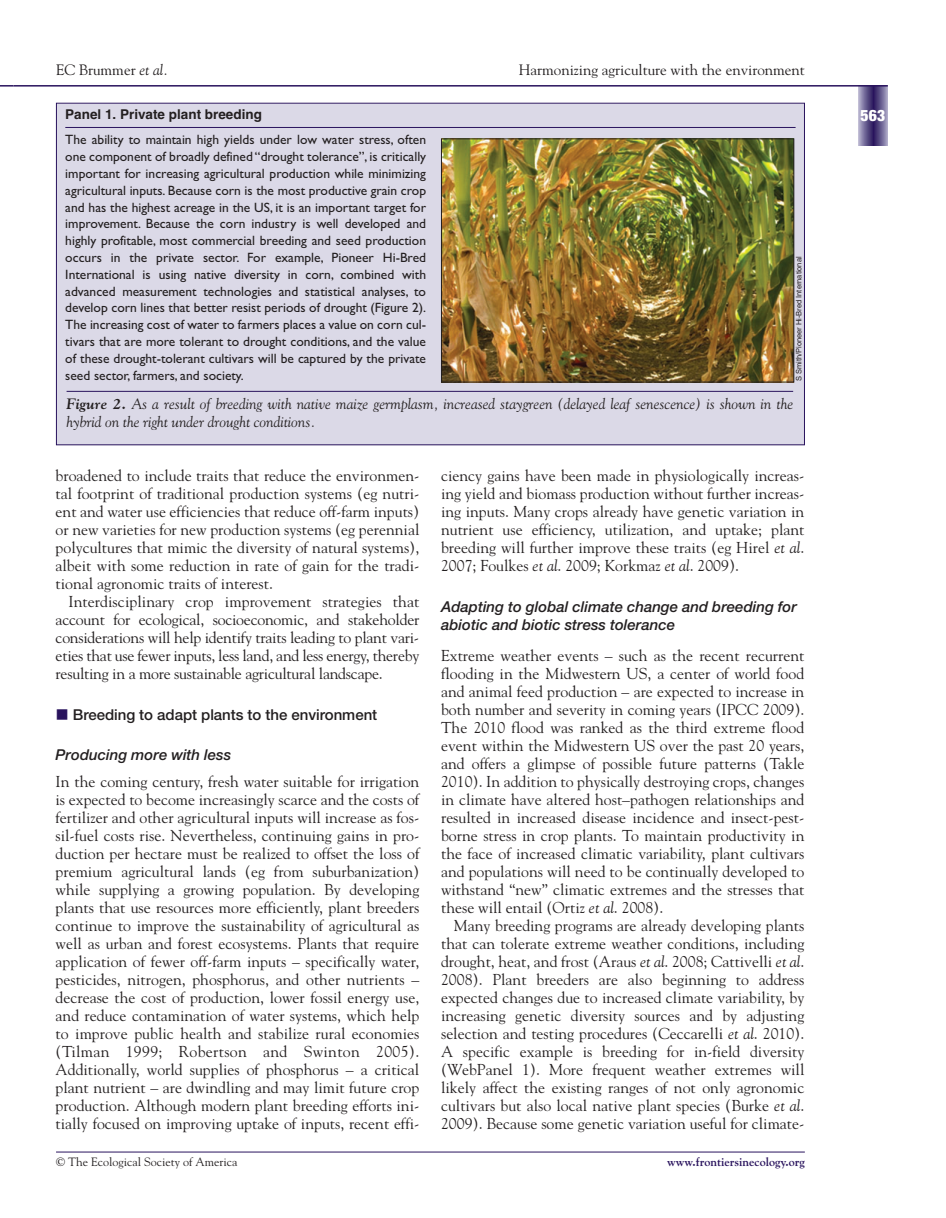
<style>
.page{position:relative;width:946px;height:1218px;background:#fff}
.page>*{position:absolute;margin:0;border:0;box-sizing:border-box;transform-origin:0 0}
.t1{font:15.75px/18px "Goudy";color:#231f20;text-align:justify}
.t2{font:900 condensed 15.75px "Helvetica Neue";color:#fff}
.t3{font:italic 15px/18px "Goudy";color:#231f20}
.t4{font:italic 500 15px/18px "Helvetica Neue";color:#231f20}
.t5{font:15px "Goudy";color:#231f20}
.t6{font:500 15px "Helvetica Neue";color:#231f20}
.t7{font:13.5px/16.8px "Gill Sans";color:#231f20;text-align:justify}
.t8{font:700 13.5px "Helvetica";color:#231f20}
.t9{font:12px "Goudy";color:#231f20}
.t10{font:700 12px "Goudy";color:#29135d}
.t11{font:7.5px "Helvetica";color:#231f20}
.s1{font-style:italic}
.s2{font-weight:700}
.s3{color:#29135d}
</style>
<div class="page">
<svg style="left:0;top:85px;width:14px;height:2px"></svg>
<svg style="left:858px;top:87px;width:29px;height:58px;background:#695e90"></svg>
<hr style="left:14px;top:85px;width:873px;height:2px;background:#29135d">
<hr style="left:56px;top:1151px;width:748px;height:1px;background:#29135d">
<div style="left:56px;top:102px;width:749px;height:343px;background:#dbd9e7"></div>
<img style="left:443px;top:140px;width:349px;height:240px">
<div style="left:441px;top:138px;width:353px;height:244px;border:1px solid #231f20"></div>
<hr style="left:67px;top:391px;width:726px;height:1px;background:#29135d">
<p class="t5" style="left:56px;top:64px;width:114px">EC Brummer <span class="s1">et al.</span></p>
<p class="t5" style="left:519px;top:64px;width:287px">Harmonizing agriculture with the environment</p>
<p class="t8" style="left:65px;top:109px;width:198px">Panel 1. Private plant breeding</p>
<p class="t7" style="left:65px;top:133px;width:362px">The ability to maintain high yields under low water stress, often one component of broadly defined “drought tolerance”, is critically important for increasing agricultural production while minimizing agricultural inputs. Because corn is the most productive grain crop and has the highest acreage in the US, it is an important target for improvement. Because the corn industry is well developed and highly profitable, most commercial breeding and seed production occurs in the private sector. For example, Pioneer Hi-Bred International is using native diversity in corn, combined with advanced measurement technologies and statistical analyses, to develop corn lines that better resist periods of drought (Figure 2).<br>The increasing cost of water to farmers places a value on corn cul&shy;tivars that are more tolerant to drought conditions, and the value of these drought-tolerant cultivars will be captured by the private seed sector, farmers, and society.</p>
<p class="t3" style="left:67px;top:396px;width:728px"><span class="s2">Figure 2.</span> As a result of breeding with native maize germplasm, increased staygreen (delayed leaf senescence) is shown in the hybrid on the right under drought conditions.</p>
<p class="t11" style="left:796px;top:381px;width:126px;rotate:-90deg">S Smith/Pioneer Hi-Bred International</p>
<p class="t1" style="left:56px;top:468px;width:365px">broadened to include traits that reduce the environmen&shy;tal footprint of traditional production systems (eg nutri&shy;ent and water use efficiencies that reduce off-farm inputs) or new varieties for new production systems (eg perennial polycultures that mimic the diversity of natural systems), albeit with some reduction in rate of gain for the tradi&shy;tional agronomic traits of interest.</p>
<p class="t1" style="left:56px;top:594px;width:365px;text-indent:13px">Interdisciplinary crop improvement strategies that account for ecological, socioeconomic, and stakeholder considerations will help identify traits leading to plant vari&shy;eties that use fewer inputs, less land, and less energy, thereby resulting in a more sustainable agricultural landscape.</p>
<p class="t6" style="left:56px;top:709px;width:323px"><span class="s3">■</span> Breeding to adapt plants to the environment</p>
<p class="t4" style="left:56px;top:747px;width:177px">Producing more with less</p>
<p class="t1" style="left:56px;top:774px;width:365px">In the coming century, fresh water suitable for irrigation is expected to become increasingly scarce and the costs of fertilizer and other agricultural inputs will increase as fos&shy;sil-fuel costs rise. Nevertheless, continuing gains in pro&shy;duction per hectare must be realized to offset the loss of premium agricultural lands (eg from suburbanization) while supplying a growing population. By developing plants that use resources more efficiently, plant breeders continue to improve the sustainability of agricultural as well as urban and forest ecosystems. Plants that require application of fewer off-farm inputs – specifically water, pesticides, nitrogen, phosphorus, and other nutrients – decrease the cost of production, lower fossil energy use, and reduce contamination of water systems, which help to improve public health and stabilize rural economies (Tilman 1999; Robertson and Swinton 2005).<br>Additionally, world supplies of phosphorus – a critical plant nutrient – are dwindling and may limit future crop production. Although modern plant breeding efforts ini&shy;tially focused on improving uptake of inputs, recent effi-</p>
<p class="t1" style="left:441px;top:468px;width:365px">ciency gains have been made in physiologically increas&shy;ing yield and biomass production without further increas&shy;ing inputs. Many crops already have genetic variation in nutrient use efficiency, utilization, and uptake; plant breeding will further improve these traits (eg Hirel <span class="s1">et al</span>.<br>2007; Foulkes <span class="s1">et al</span>. 2009; Korkmaz <span class="s1">et al</span>. 2009).</p>
<p class="t4" style="left:441px;top:598px;width:357px">Adapting to global climate change and breeding for abiotic and biotic stress tolerance</p>
<p class="t1" style="left:441px;top:648px;width:365px">Extreme weather events – such as the recent recurrent flooding in the Midwestern US, a center of world food and animal feed production – are expected to increase in both number and severity in coming years (IPCC 2009).<br>The 2010 flood was ranked as the third extreme flood event within the Midwestern US over the past 20 years, and offers a glimpse of possible future patterns (Takle 2010). In addition to physically destroying crops, changes in climate have altered host–pathogen relationships and resulted in increased disease incidence and insect-pest&shy;borne stress in crop plants. To maintain productivity in the face of increased climatic variability, plant cultivars and populations will need to be continually developed to withstand “new” climatic extremes and the stresses that these will entail (Ortiz <span class="s1">et al</span>. 2008).</p>
<p class="t1" style="left:441px;top:918px;width:365px;text-indent:13px">Many breeding programs are already developing plants that can tolerate extreme weather conditions, including drought, heat, and frost (Araus <span class="s1">et al</span>. 2008; Cattivelli <span class="s1">et al</span>.<br>2008). Plant breeders are also beginning to address expected changes due to increased climate variability, by increasing genetic diversity sources and by adjusting selection and testing procedures (Ceccarelli <span class="s1">et al</span>. 2010).<br>A specific example is breeding for in-field diversity (WebPanel 1). More frequent weather extremes will likely affect the existing ranges of not only agronomic cultivars but also local native plant species (Burke <span class="s1">et al</span>.<br>2009). Because some genetic variation useful for climate-</p>
<p class="t9" style="left:56px;top:1157px;width:183px">© The Ecological Society of America</p>
<p class="t10" style="left:667px;top:1157px;width:139px">www.frontiersinecology.org</p>
<p class="t2" style="left:860px;top:110px;width:26px">563</p>
</div>
